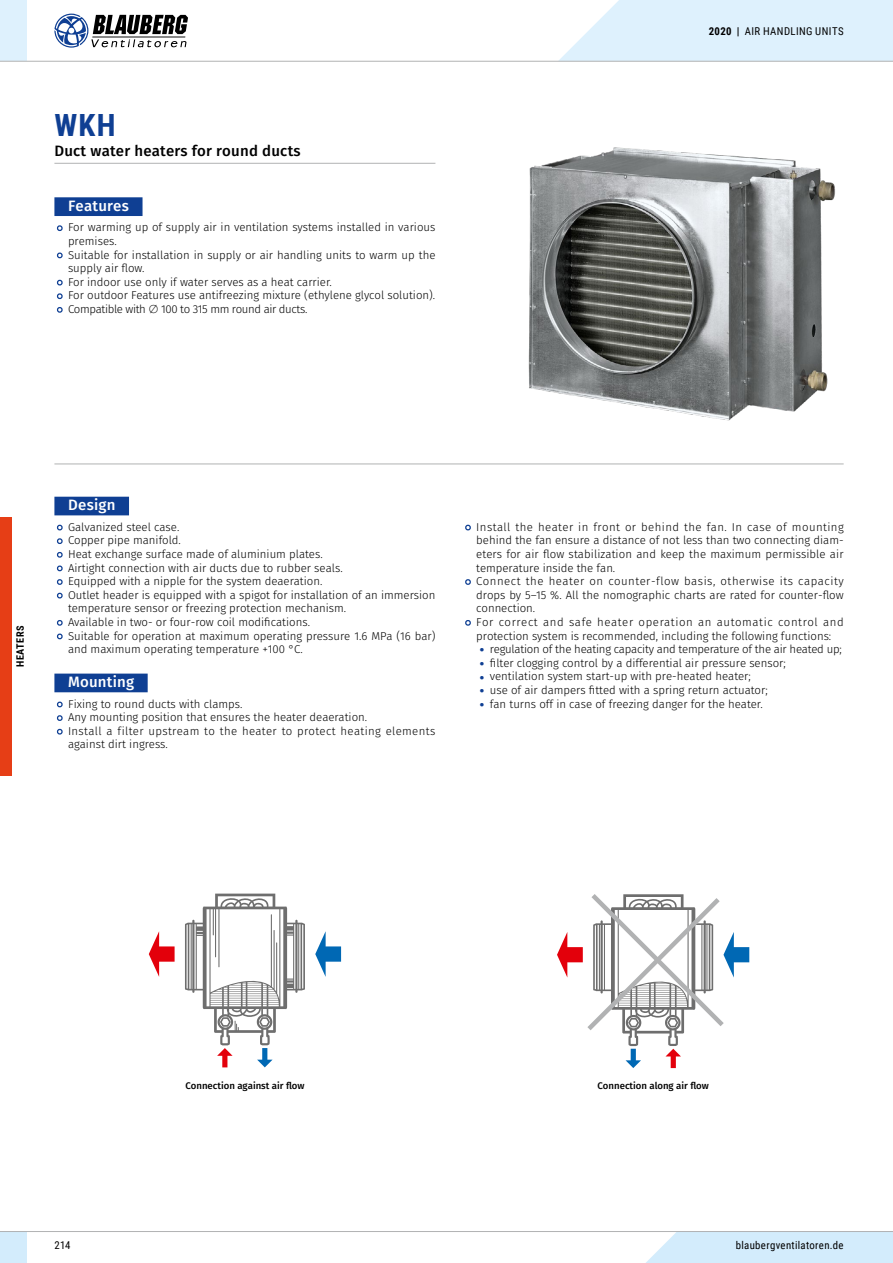
<style>
.page{position:relative;width:893px;height:1263px;background:#fff}
.page>*{position:absolute;margin:0;border:0;box-sizing:border-box;transform-origin:0 0}
.t1{font:700 30.6px "Roboto Condensed";color:#0f3f93}
.t2{font:500 15px "Fira Sans";letter-spacing:.015em;color:#000}
.t3{font:500 15px "Fira Sans";letter-spacing:.015em;color:#fff}
.t4{font:300 11.4px/13.6px "Fira Sans";color:#000}
.t5{font:300 11.4px "Fira Sans";letter-spacing:-.02em;color:#000}
.t6{font:10.8px "Roboto Condensed";letter-spacing:.035em;color:#000}
.t7{font:700 10.2px "Roboto Condensed";letter-spacing:.055em;color:#000}
.t8{font:500 9.6px "Fira Sans";color:#000}
.s1{font-weight:700}
.s2{font-weight:700;font-size:12.6px;color:#0f3f93}
</style>
<div class="page">
<img style="left:528px;top:147px;width:307px;height:274px">
<hr style="left:54px;top:163px;width:381px;height:1px;background:#b1b2b3">
<div style="left:54px;top:197px;width:89px;height:19px;background:#0f3f93"></div>
<svg style="left:56px;top:225px;width:7px;height:7px"></svg>
<svg style="left:56px;top:252px;width:7px;height:7px"></svg>
<svg style="left:56px;top:279px;width:7px;height:7px"></svg>
<svg style="left:56px;top:293px;width:7px;height:7px"></svg>
<svg style="left:56px;top:307px;width:7px;height:6px"></svg>
<hr style="left:54px;top:463px;width:790px;height:1px;background:#b1b2b3">
<div style="left:54px;top:497px;width:75px;height:18px;background:#0f3f93"></div>
<div style="left:54px;top:674px;width:94px;height:18px;background:#0f3f93"></div>
<svg style="left:56px;top:524px;width:7px;height:7px"></svg>
<svg style="left:56px;top:538px;width:7px;height:6px"></svg>
<svg style="left:56px;top:551px;width:7px;height:7px"></svg>
<svg style="left:56px;top:565px;width:7px;height:7px"></svg>
<svg style="left:57px;top:579px;width:6px;height:6px"></svg>
<svg style="left:56px;top:592px;width:7px;height:7px"></svg>
<svg style="left:56px;top:620px;width:7px;height:6px"></svg>
<svg style="left:56px;top:633px;width:7px;height:7px"></svg>
<svg style="left:56px;top:701px;width:7px;height:7px"></svg>
<svg style="left:56px;top:715px;width:7px;height:6px"></svg>
<svg style="left:56px;top:728px;width:7px;height:7px"></svg>
<svg style="left:465px;top:524px;width:6px;height:7px"></svg>
<svg style="left:465px;top:579px;width:6px;height:6px"></svg>
<svg style="left:465px;top:620px;width:6px;height:6px"></svg>
<svg style="left:315px;top:931px;width:26px;height:46px"></svg>
<svg style="left:149px;top:931px;width:26px;height:46px"></svg>
<svg style="left:185px;top:893px;width:120px;height:174px"></svg>
<svg style="left:557px;top:894px;width:192px;height:174px"></svg>
<div style="left:646px;top:1232px;width:247px;height:31px;background:#d3ecfc"></div>
<div style="left:0;top:1231px;width:27px;height:32px;background:#d3ecfc"></div>
<hr style="left:0;top:1231px;width:893px;height:1px;background:#b1b2b3">
<div style="left:0;top:0;width:27px;height:61px;background:#def1fd"></div>
<svg style="left:54px;top:14px;width:134px;height:34px"></svg>
<hr style="left:0;top:61px;width:893px;height:1px;background:#b1b2b3">
<svg style="left:558px;top:0;width:335px;height:62px;background:#e0f1fb"></svg>
<div style="left:0;top:517px;width:12px;height:259px;background:#e63e16"></div>
<h1 class="t1" style="left:54px;top:104px;width:63px">WKH</h1>
<h2 class="t2" style="left:54px;top:141px;width:248px">Duct water heaters for round ducts</h2>
<h2 class="t3" style="left:68px;top:195px;width:63px">Features</h2>
<p class="t4" style="left:68px;top:221px;width:369px">For warming up of supply air in ventilation systems installed in various premises.<br>Suitable for installation in supply or air handling units to warm up the supply air flow.<br>For indoor use only if water serves as a heat carrier.<br>For outdoor Features use antifreezing mixture (ethylene glycol solution).<br>Compatible with ∅ 100 to 315 mm round air ducts.</p>
<p class="t6" style="left:709px;top:23px;width:136px"><span class="s1">2020 |</span> AIR HANDLING UNITS</p>
<p class="t7" style="left:13px;top:667px;width:43px;rotate:-90deg">HEATERS</p>
<h2 class="t3" style="left:68px;top:494px;width:49px">Design</h2>
<p class="t4" style="left:68px;top:521px;width:369px">Galvanized steel case.<br>Copper pipe manifold.<br>Heat exchange surface made of aluminium plates.<br>Airtight connection with air ducts due to rubber seals.<br>Equipped with a nipple for the system deaeration.<br>Outlet header is equipped with a spigot for installation of an immersion temperature sensor or freezing protection mechanism.<br>Available in two- or four-row coil modifications.<br>Suitable for operation at maximum operating pressure 1.6 MPa (16 bar) and maximum operating temperature +100 °C.</p>
<h2 class="t3" style="left:68px;top:671px;width:68px">Mounting</h2>
<p class="t4" style="left:68px;top:698px;width:369px">Fixing to round ducts with clamps.<br>Any mounting position that ensures the heater deaeration.<br>Install a filter upstream to the heater to protect heating elements against dirt ingress.</p>
<p class="t4" style="left:476px;top:521px;width:369px">Install the heater in front or behind the fan. In case of mounting behind the fan ensure a distance of not less than two connecting diam&shy;eters for air flow stabilization and keep the maximum permissible air temperature inside the fan.<br>Connect the heater on counter-flow basis, otherwise its capacity drops by 5–15 %. All the nomographic charts are rated for counter-flow connection.<br>For correct and safe heater operation an automatic control and protection system is recommended, including the following functions:</p>
<p class="t5" style="left:480px;top:641px;width:364px"><span class="s2">•</span> regulation of the heating capacity and temperature of the air heated up;</p>
<p class="t4" style="left:480px;top:657px;width:308px"><span class="s2">•</span> filter clogging control by a differential air pressure sensor;</p>
<p class="t4" style="left:480px;top:670px;width:273px"><span class="s2">•</span> ventilation system start-up with pre-heated heater;</p>
<p class="t4" style="left:480px;top:684px;width:290px"><span class="s2">•</span> use of air dampers fitted with a spring return actuator;</p>
<p class="t4" style="left:480px;top:698px;width:285px"><span class="s2">•</span> fan turns off in case of freezing danger for the heater.</p>
<p class="t8" style="left:185px;top:1079px;width:120px">Connection against air flow</p>
<p class="t8" style="left:598px;top:1079px;width:113px">Connection along air flow</p>
<p class="t6" style="left:54px;top:1238px;width:18px">214</p>
<p class="t6" style="left:736px;top:1238px;width:109px">blaubergventilatoren.de</p>
</div>
